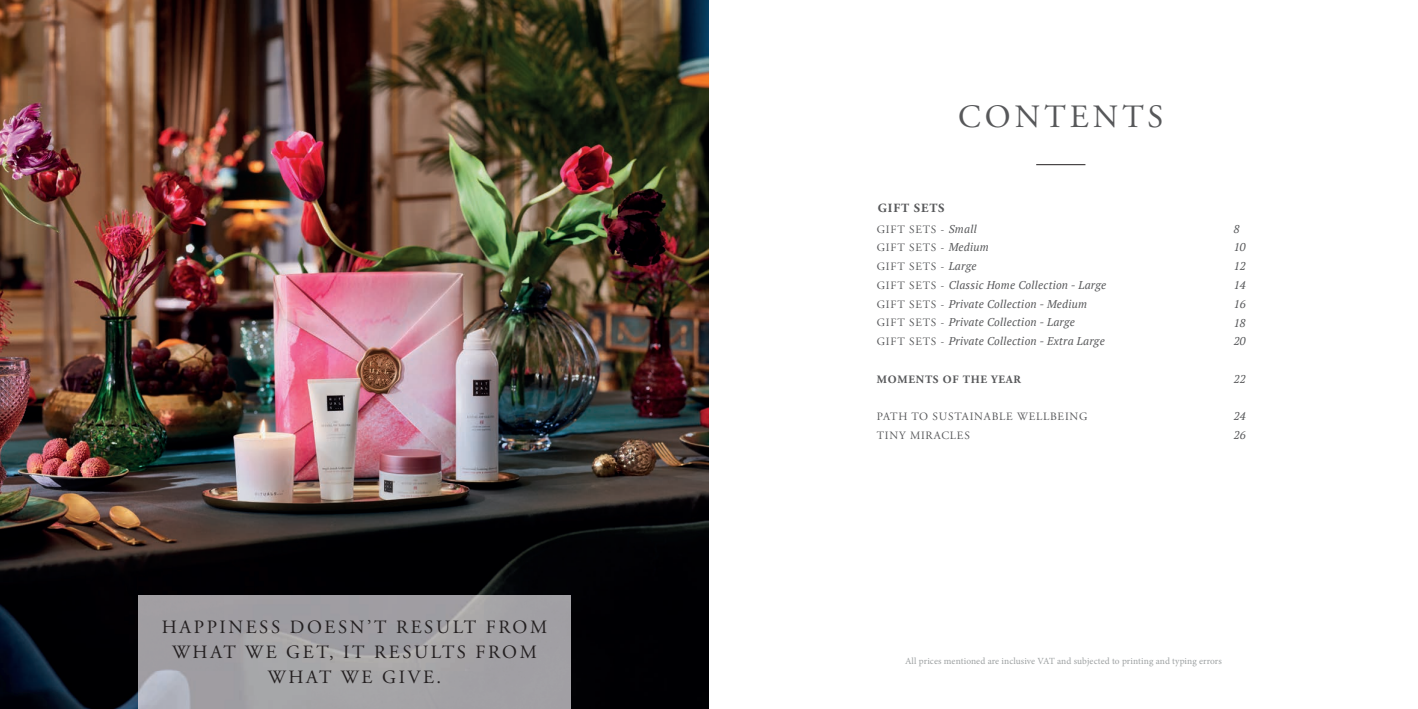
<style>
.page{position:relative;width:1418px;height:709px;background:#fff}
.page>*{position:absolute;margin:0;border:0;box-sizing:border-box;transform-origin:0 0}
.t1{font:32.5px "Adobe Garamond Pro";letter-spacing:.125em;color:#57585a}
.t2{font:18.75px/25px "Adobe Garamond Pro";letter-spacing:.14em;color:#231f20;text-align:center}
.t3{font:700 12.5px "Adobe Garamond Pro";letter-spacing:.07em;color:#57585a}
.t4{font:italic 11.25px/18.8px "PT Serif";letter-spacing:.02em;color:#57585a}
.t5{font:11.25px/18.8px "Adobe Garamond Pro";letter-spacing:.07em;color:#57585a}
.t6{font:700 11.25px "Adobe Garamond Pro";letter-spacing:.07em;color:#57585a}
.t7{font:italic 11.25px/18.8px "PT Serif";color:#57585a}
.t8{font:9.38px "Minion Pro";letter-spacing:.005em;color:#9da1a2}
.s1{font-family:"Minion Pro"}
.s2{font-family:"PT Serif";font-style:italic}
.s3{font-family:"Adobe Garamond Pro";font-style:normal}
.s4{font-family:"Minion Pro";font-style:normal}
</style>
<div class="page">
<img style="left:0;top:0;width:709px;height:709px">
<hr style="left:1036px;top:164px;width:49px;height:1px;background:#231f20">
<img style="left:138px;top:595px;width:432px;height:114px">
<h2 class="t2" style="left:162px;top:615px;width:387px">HAPPINESS DOESN’T RESULT FROM<br>WHAT WE GET, IT RESULTS FROM<br>WHAT WE GIVE.</h2>
<h1 class="t1" style="left:958px;top:97px;width:207px">CONTENTS</h1>
<p class="t3" style="left:877px;top:200px;width:68px">GIFT SETS</p>
<p class="t5" style="left:876px;top:220px;width:114px">GIFT SETS <span class="s1">-</span> <span class="s2">Small<br></span>GIFT SETS <span class="s1">-</span> <span class="s2">Medium<br></span>GIFT SETS <span class="s1">-</span> <span class="s2">Large</span></p>
<p class="t4" style="left:876px;top:275px;width:231px"><span class="s3">GIFT SETS</span> <span class="s4">-</span> Classic Home Collection - Large <span class="s3">GIFT SETS</span> <span class="s4">-</span> Private Collection - Medium <span class="s3">GIFT SETS</span> <span class="s4">-</span> Private Collection - Large<br><span class="s3">GIFT SETS</span> <span class="s4">-</span> Private Collection - Extra Large</p>
<p class="t6" style="left:876px;top:372px;width:146px">MOMENTS OF THE YEAR</p>
<p class="t5" style="left:876px;top:408px;width:212px">PATH TO SUSTAINABLE WELLBEING<br>TINY MIRACLES</p>
<p class="t7" style="left:1233px;top:219px;width:13px">8<br>10<br>12<br>14<br>16<br>18<br>20</p>
<p class="t4" style="left:1233px;top:369px;width:13px">22</p>
<p class="t4" style="left:1233px;top:407px;width:13px">24<br>26</p>
<p class="t8" style="left:905px;top:654px;width:318px">All prices mentioned are inclusive VAT and subjected to printing and typing errors</p>
</div>
